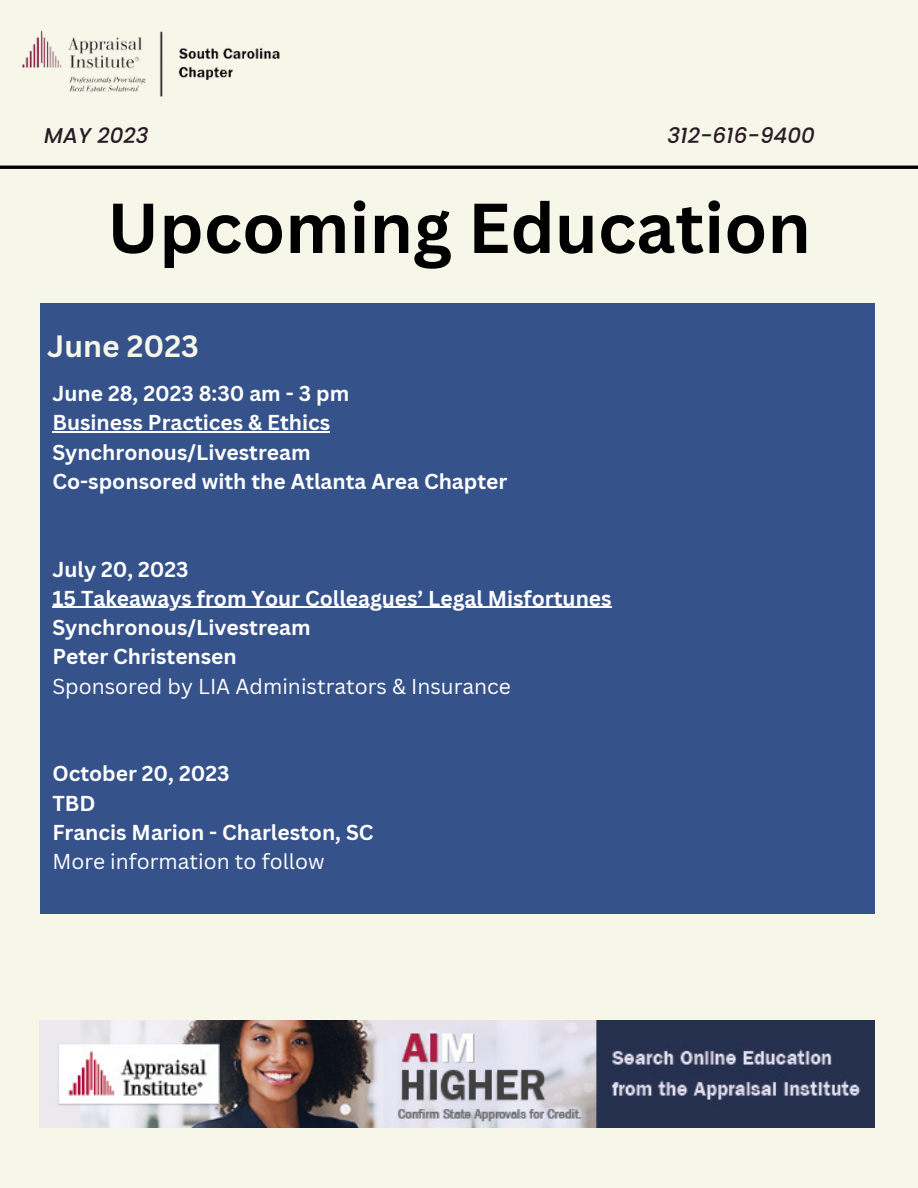
<style>
.page{position:relative;width:918px;height:1188px;background:#f6f6e9}
.page>*{position:absolute;margin:0;border:0;box-sizing:border-box;transform-origin:0 0}
.t1{font:700 69px "Canva Sans";color:#000}
.t2{font:700 30px "Canva Sans";color:#f6f6e9}
.t3{font:italic 500 21.45px "Poppins";color:#291b25}
.t4{font:700 21px/29.2px "Canva Sans";color:#fff}
.t5{font:21px "Canva Sans";color:#fff}
</style>
<div class="page">
<hr style="left:0;top:166px;width:918px;height:3px;background:#000">
<img style="left:22px;top:30px;width:258px;height:67px">
<div style="left:40px;top:303px;width:835px;height:611px;background:#36528b"></div>
<img style="left:40px;top:1021px;width:835px;height:107px">
<hr style="left:52px;top:431px;width:278px;height:2px;background:#fff">
<hr style="left:52px;top:607px;width:560px;height:1px;background:#fff">
<p class="t3" style="left:44px;top:121px;width:106px">MAY 2023</p>
<p class="t3" style="left:668px;top:121px;width:149px">312-616-9400</p>
<h1 class="t1" style="left:107px;top:179px;width:705px">Upcoming Education</h1>
<h2 class="t2" style="left:47px;top:325px;width:153px">June 2023</h2>
<p class="t4" style="left:52px;top:378px;width:456px">June 28, 2023 8:30 am - 3 pm<br>Business Practices &amp; Ethics<br>Synchronous/Livestream<br>Co-sponsored with the Atlanta Area Chapter</p>
<p class="t4" style="left:52px;top:554px;width:561px">July 20, 2023<br>15 Takeaways from Your Colleagues’ Legal Misfortunes<br>Synchronous/Livestream<br>Peter Christensen</p>
<p class="t5" style="left:52px;top:671px;width:460px">Sponsored by LIA Administrators &amp; Insurance</p>
<p class="t4" style="left:52px;top:759px;width:323px">October 20, 2023<br>TBD<br>Francis Marion - Charleston, SC</p>
<p class="t5" style="left:52px;top:847px;width:274px">More information to follow</p>
</div>
